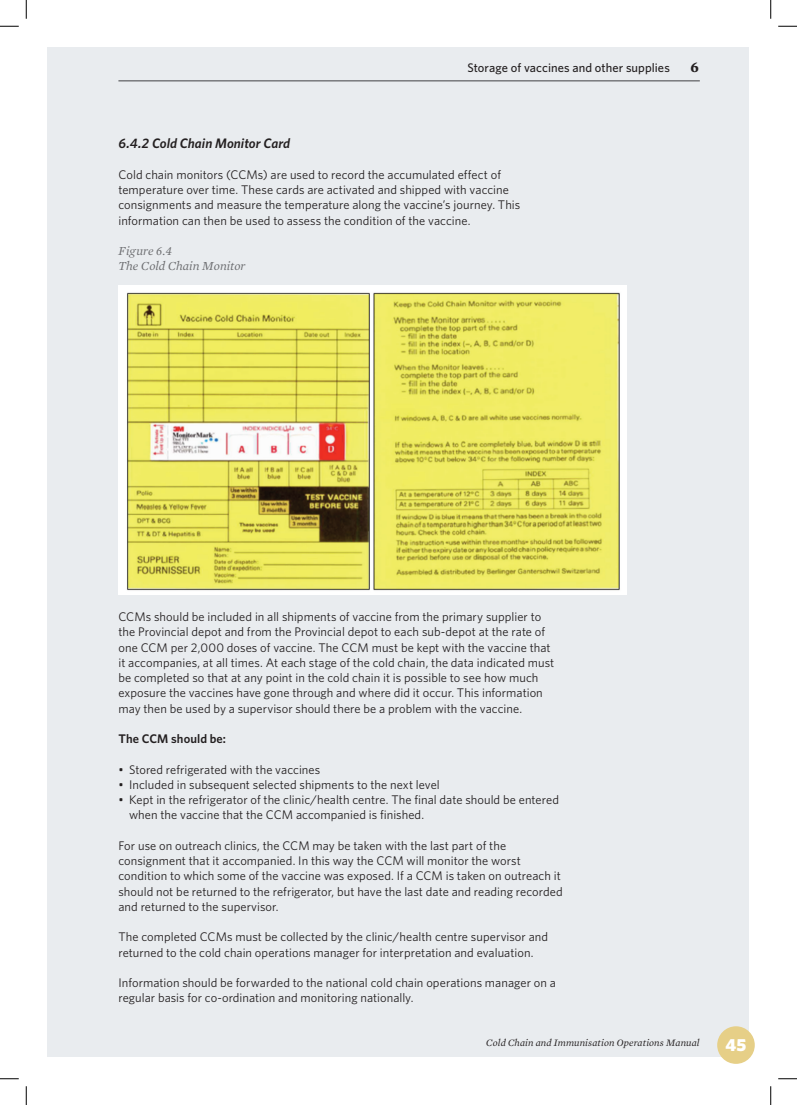
<style>
.page{position:relative;width:797px;height:1105px;background:#fff}
.page>*{position:absolute;margin:0;border:0;box-sizing:border-box;transform-origin:0 0}
.t1{font:900 17.5px "Whitney HTF";color:#fff}
.t2{font:700 15px "Mercury Text G4";color:#231f20}
.t3{font:italic 600 13.75px "Whitney HTF";color:#231f20}
.t4{font:12.5px/15.2px "Whitney HTF";letter-spacing:.005em;color:#231f20}
.t5{font:500 12.5px "Whitney HTF";letter-spacing:.005em;color:#231f20}
.t6{font:italic 12.5px/15.2px "Mercury Text G1";letter-spacing:-.005em;color:#6c6d70}
.t7{font:600 12.5px "Whitney HTF";letter-spacing:.01em;color:#231f20}
.t8{font:italic 10px "Mercury Text G1";letter-spacing:.01em;color:#231f20}
</style>
<div class="page">
<div style="left:48px;top:48px;width:701px;height:1009px;background:#e9ecef"></div>
<img style="left:119px;top:286px;width:506px;height:309px">
<hr style="left:118px;top:81px;width:581px;height:1px;background:#3f3f43">
<div style="left:717px;top:1026px;width:37px;height:38px;background:#e6cf87;border-radius:50%"></div>
<svg style="left:0;top:25px;width:19px;height:2px"></svg>
<svg style="left:778px;top:25px;width:19px;height:2px"></svg>
<svg style="left:0;top:1078px;width:19px;height:1px"></svg>
<svg style="left:778px;top:1078px;width:19px;height:1px"></svg>
<svg style="left:25px;top:0;width:2px;height:19px"></svg>
<svg style="left:25px;top:1086px;width:2px;height:19px"></svg>
<svg style="left:770px;top:0;width:1px;height:19px"></svg>
<svg style="left:770px;top:1086px;width:1px;height:19px"></svg>
<p class="t5" style="left:467px;top:60px;width:204px">Storage of vaccines and other supplies</p>
<p class="t2" style="left:690px;top:58px;width:10px">6</p>
<p class="t3" style="left:118px;top:135px;width:173px">6.4.2 Cold Chain Monitor Card</p>
<p class="t4" style="left:118px;top:167px;width:403px">Cold chain monitors (CCMs) are used to record the accumulated effect of temperature over time. These cards are activated and shipped with vaccine consignments and measure the temperature along the vaccine’s journey. This information can then be used to assess the condition of the vaccine.</p>
<p class="t6" style="left:118px;top:243px;width:129px">Figure 6.4<br>The Cold Chain Monitor</p>
<p class="t4" style="left:118px;top:609px;width:437px">CCMs should be included in all shipments of vaccine from the primary supplier to the Provincial depot and from the Provincial depot to each sub-depot at the rate of one CCM per 2,000 doses of vaccine. The CCM must be kept with the vaccine that it accompanies, at all times. At each stage of the cold chain, the data indicated must be completed so that at any point in the cold chain it is possible to see how much exposure the vaccines have gone through and where did it occur. This information may then be used by a supervisor should there be a problem with the vaccine.</p>
<p class="t7" style="left:118px;top:731px;width:109px">The CCM should be:</p>
<p class="t4" style="left:118px;top:761px;width:203px">• Stored refrigerated with the vaccines</p>
<p class="t4" style="left:118px;top:777px;width:323px">• Included in subsequent selected shipments to the next level</p>
<p class="t4" style="left:129px;top:792px;width:431px;text-indent:-11px">• Kept in the refrigerator of the clinic/health centre. The final date should be entered when the vaccine that the CCM accompanied is finished.</p>
<p class="t4" style="left:118px;top:838px;width:446px">For use on outreach clinics, the CCM may be taken with the last part of the consignment that it accompanied. In this way the CCM will monitor the worst condition to which some of the vaccine was exposed. If a CCM is taken on outreach it should not be returned to the refrigerator, but have the last date and reading recorded and returned to the supervisor.</p>
<p class="t4" style="left:118px;top:929px;width:431px">The completed CCMs must be collected by the clinic/health centre supervisor and returned to the cold chain operations manager for interpretation and evaluation.</p>
<p class="t4" style="left:118px;top:975px;width:439px">Information should be forwarded to the national cold chain operations manager on a regular basis for co-ordination and monitoring nationally.</p>
<p class="t8" style="left:486px;top:1037px;width:215px">Cold Chain and Immunisation Operations Manual</p>
<h1 class="t1" style="left:725px;top:1035px;width:22px">45</h1>
</div>
